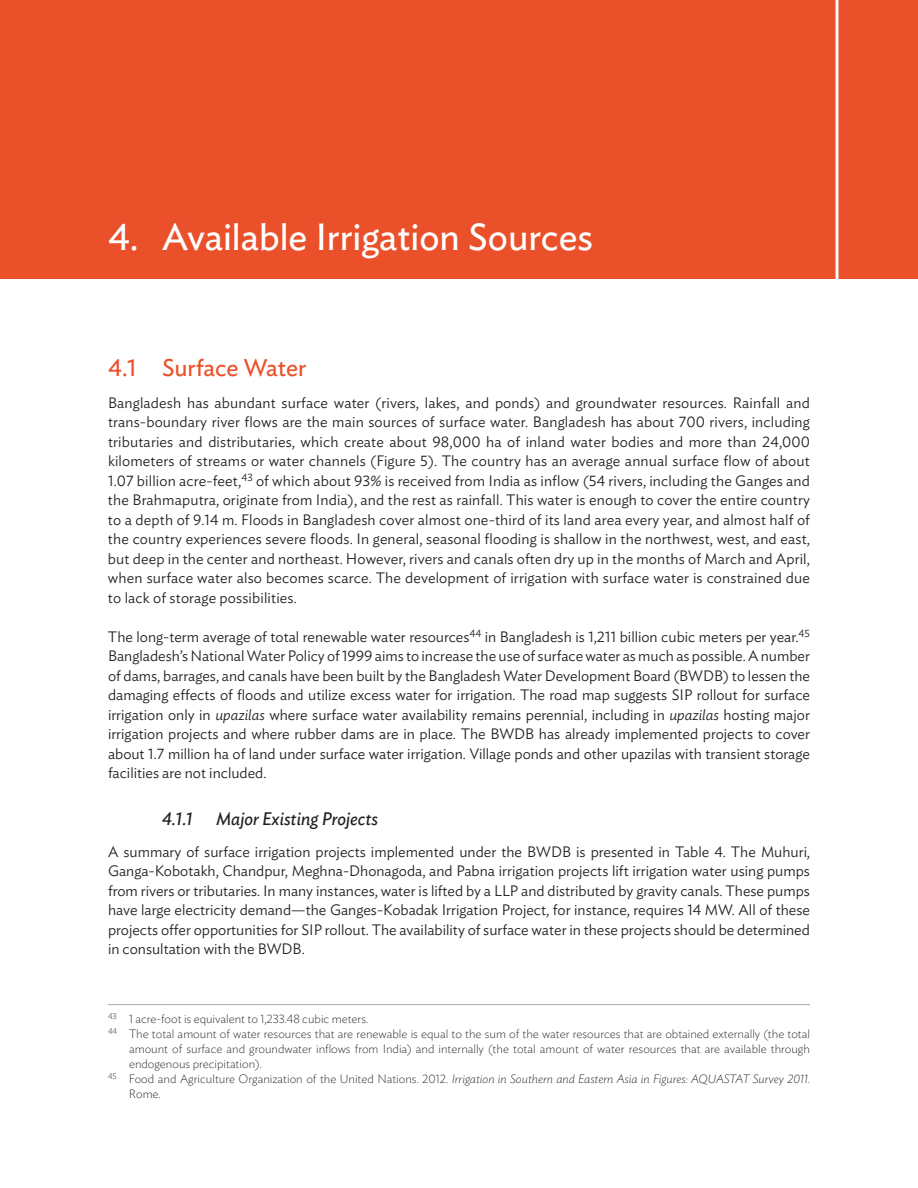
<style>
.page{position:relative;width:918px;height:1188px;background:#fff}
.page>*{position:absolute;margin:0;border:0;box-sizing:border-box;transform-origin:0 0}
.t1{font:37.5px "Ideal Sans";color:#fff}
.t2{font:24px "Ideal Sans";color:#ea512a}
.t3{font:italic 18px "Ideal Sans";color:#231f20}
.t4{font:300 15px/19.5px "Ideal Sans";color:#231f20;text-align:justify}
.t5{font:200 12px "Ideal Sans";color:#231f20}
.t6{font:italic 200 12px "Ideal Sans";color:#231f20}
.s1{font-style:italic}
.s2{font-style:normal}
</style>
<div class="page">
<div style="left:0;top:0;width:918px;height:279px;background:#ea512a"></div>
<hr style="left:836px;top:0;width:3px;height:279px;background:#fff">
<hr style="left:108px;top:1004px;width:702px;height:1px;background:#a8a9ad">
<h1 class="t1" style="left:108px;top:209px;width:486px">4. Available Irrigation Sources</h1>
<h2 class="t2" style="left:108px;top:349px;width:200px">4.1 Surface Water</h2>
<p class="t4" style="left:108px;top:391px;width:704px">Bangladesh has abundant surface water (rivers, lakes, and ponds) and groundwater resources. Rainfall and trans-boundary river flows are the main sources of surface water. Bangladesh has about 700 rivers, including tributaries and distributaries, which create about 98,000 ha of inland water bodies and more than 24,000 kilometers of streams or water channels (Figure 5). The country has an average annual surface flow of about 1.07 billion acre‑feet,<sup>43</sup> of which about 93% is received from India as inflow (54 rivers, including the Ganges and the Brahmaputra, originate from India), and the rest as rainfall. This water is enough to cover the entire country to a depth of 9.14 m. Floods in Bangladesh cover almost one-third of its land area every year, and almost half of the country experiences severe floods. In general, seasonal flooding is shallow in the northwest, west, and east, but deep in the center and northeast. However, rivers and canals often dry up in the months of March and April, when surface water also becomes scarce. The development of irrigation with surface water is constrained due to lack of storage possibilities.</p>
<p class="t4" style="left:108px;top:625px;width:704px">The long-term average of total renewable water resources<sup>44</sup> in Bangladesh is 1,211 billion cubic meters per year.<sup>45<br></sup>Bangladesh’s National Water Policy of 1999 aims to increase the use of surface water as much as possible. A number of dams, barrages, and canals have been built by the Bangladesh Water Development Board (BWDB) to lessen the damaging effects of floods and utilize excess water for irrigation. The road map suggests SIP rollout for surface irrigation only in <span class="s1">upazilas</span> where surface water availability remains perennial, including in <span class="s1">upazilas</span> hosting major irrigation projects and where rubber dams are in place. The BWDB has already implemented projects to cover about 1.7 million ha of land under surface water irrigation. Village ponds and other upazilas with transient storage facilities are not included.</p>
<p class="t3" style="left:162px;top:805px;width:32px">4.1.1</p>
<p class="t3" style="left:216px;top:805px;width:164px">Major Existing Projects</p>
<p class="t4" style="left:108px;top:840px;width:704px">A summary of surface irrigation projects implemented under the BWDB is presented in Table 4. The Muhuri, Ganga-Kobotakh, Chandpur, Meghna-Dhonagoda, and Pabna irrigation projects lift irrigation water using pumps from rivers or tributaries. In many instances, water is lifted by a LLP and distributed by gravity canals. These pumps have large electricity demand—the Ganges-Kobadak Irrigation Project, for instance, requires 14 MW. All of these projects offer opportunities for SIP rollout. The availability of surface water in these projects should be determined in consultation with the BWDB.</p>
<p class="t5" style="left:108px;top:1010px;width:262px"><sup>43</sup> 1 acre-foot is equivalent to 1,233.48 cubic meters.</p>
<p class="t5" style="left:108px;top:1025px;width:704px"><sup>44</sup> The total amount of water resources that are renewable is equal to the sum of the water resources that are obtained externally (the total</p>
<p class="t5" style="left:129px;top:1040px;width:682px">amount of surface and groundwater inflows from India) and internally (the total amount of water resources that are available through</p>
<p class="t5" style="left:129px;top:1055px;width:134px">endogenous precipitation).</p>
<p class="t6" style="left:108px;top:1070px;width:704px"><sup>45</sup> <span class="s2">Food and Agriculture Organization of the United Nations. 2012.</span> Irrigation in Southern and Eastern Asia in Figures: AQUASTAT Survey 2011<span class="s2">.</span></p>
<p class="t5" style="left:129px;top:1085px;width:33px">Rome.</p>
</div>
